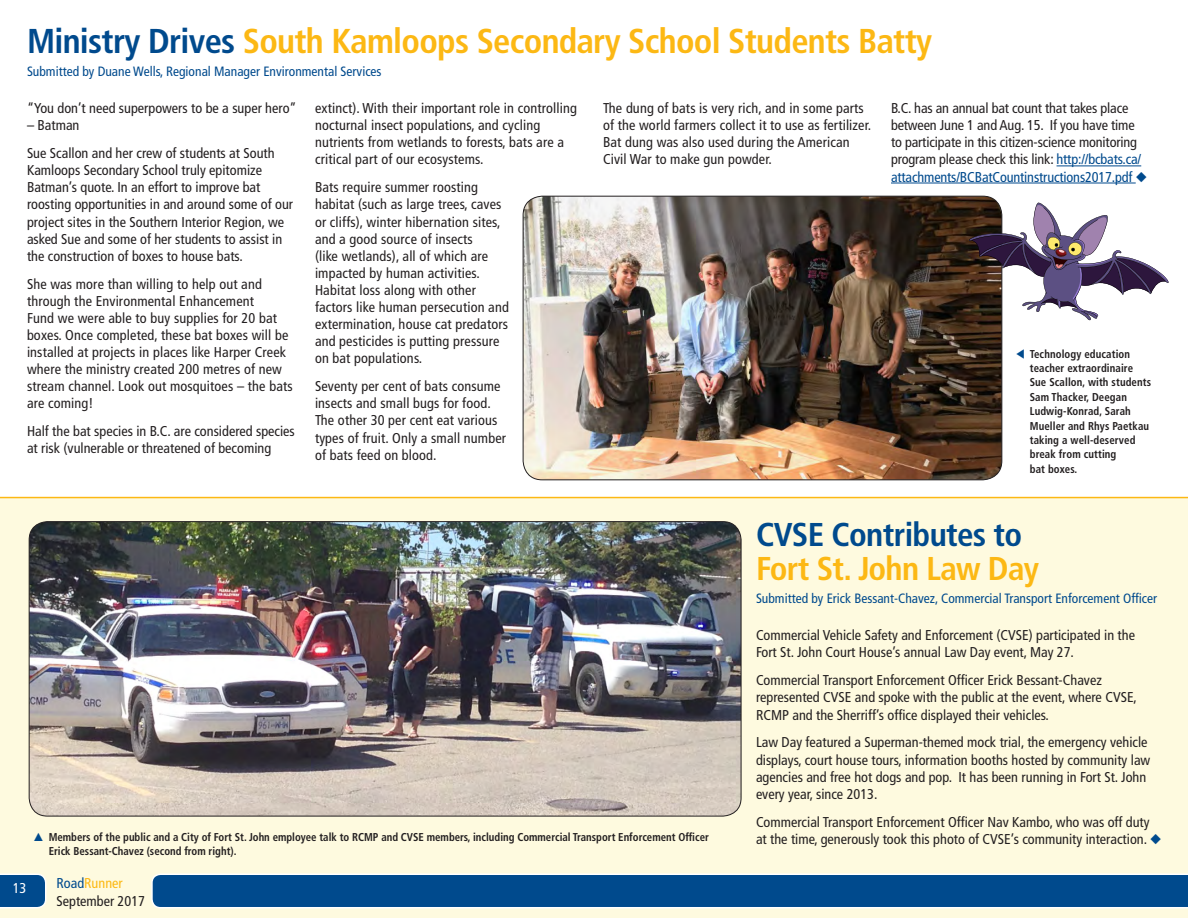
<style>
.page{position:relative;width:1188px;height:918px;background:#fff}
.page>*{position:absolute;margin:0;border:0;box-sizing:border-box;transform-origin:0 0}
.t1{font:700 condensed 34.5px "Frutiger";letter-spacing:-.02em;color:#fcb814}
.t2{font:700 condensed 33px "Frutiger";letter-spacing:-.02em;color:#004a8d}
.t3{font:700 condensed 33px "Frutiger";letter-spacing:-.02em;color:#fcb814}
.t4{font:condensed 14.25px/17.1px "Frutiger";color:#231f20}
.t5{font:condensed 14.25px "Frutiger";color:#fcb814}
.t6{font:condensed 14.25px "Frutiger";color:#fff}
.t7{font:condensed 13.5px "Frutiger";color:#004a8d}
.t8{font:700 condensed 11.4px/14.4px "Frutiger";color:#231f20;scale:.95 1}
.s1{color:#004a8d}
</style>
<div class="page">
<div style="left:0;top:497px;width:1188px;height:421px;background:#fefadf"></div>
<svg style="left:0;top:874px;width:46px;height:34px"></svg>
<div style="left:151px;top:874px;width:1037px;height:34px;background:#004a8d"></div>
<img style="left:29px;top:522px;width:712px;height:294px">
<hr style="left:1057px;top:166px;width:84px;height:1px;background:#004a8d">
<hr style="left:891px;top:183px;width:245px;height:1px;background:#004a8d">
<img style="left:523px;top:196px;width:479px;height:284px">
<svg style="left:969px;top:202px;width:200px;height:118px"></svg>
<svg style="left:34px;top:832px;width:9px;height:9px"></svg>
<h1 class="t1" style="left:27px;top:20px;width:907px"><span class="s1">Ministry Drives</span> South Kamloops Secondary School Students Batty</h1>
<p class="t7" style="left:27px;top:63px;width:356px">Submitted by Duane Wells, Regional Manager Environmental Services</p>
<p class="t4" style="left:27px;top:100px;width:271px">“You don’t need superpowers to be a super hero”</p>
<p class="t4" style="left:27px;top:111px;width:249px;line-height:27.9px">– Batman<br>Sue Scallon and her crew of students at South</p>
<p class="t4" style="left:27px;top:162px;width:268px">Kamloops Secondary School truly epitomize Batman’s quote. In an effort to improve bat roosting opportunities in and around some of our project sites in the Southern Interior Region, we asked Sue and some of her students to assist in the construction of boxes to house bats.</p>
<p class="t4" style="left:27px;top:275px;width:267px">She was more than willing to help out and through the Environmental Enhancement<br>Fund we were able to buy supplies for 20 bat boxes. Once completed, these bat boxes will be installed at projects in places like Harper Creek where the ministry created 200 metres of new stream channel. Look out mosquitoes – the bats are coming!</p>
<p class="t4" style="left:27px;top:423px;width:269px">Half the bat species in B.C. are considered species at risk (vulnerable or threatened of becoming</p>
<p class="t4" style="left:603px;top:100px;width:270px">The dung of bats is very rich, and in some parts of the world farmers collect it to use as fertilizer.<br>Bat dung was also used during the American Civil War to make gun powder.</p>
<p class="t4" style="left:891px;top:100px;width:257px">B.C. has an annual bat count that takes place between June 1 and Aug. 15. If you have time to participate in this citizen-science monitoring program please check this link: <span class="s1">http://bcbats.ca/ attachments/BCBatCountinstructions2017.pdf</span> <span class="s1">◆</span></p>
<p class="t4" style="left:315px;top:100px;width:264px">extinct). With their important role in controlling nocturnal insect populations, and cycling nutrients from wetlands to forests, bats are a critical part of our ecosystems.</p>
<p class="t4" style="left:315px;top:179px;width:195px">Bats require summer roosting habitat (such as large trees, caves or cliffs), winter hibernation sites, and a good source of insects<br>(like wetlands), all of which are impacted by human activities.<br>Habitat loss along with other factors like human persecution and extermination, house cat predators and pesticides is putting pressure on bat populations.</p>
<p class="t4" style="left:315px;top:378px;width:193px">Seventy per cent of bats consume insects and small bugs for food.<br>The other 30 per cent eat various types of fruit. Only a small number of bats feed on blood.</p>
<p class="t8" style="left:1030px;top:346px;width:129px;text-indent:-14px"><span class="s1">▼</span> Technology education teacher extraordinaire<br>Sue Scallon, with students<br>Sam Thacker, Deegan<br>Ludwig-Konrad, Sarah<br>Mueller and Rhys Paetkau taking a well-deserved break from cutting<br>bat boxes.</p>
<h2 class="t2" style="left:756px;top:515px;width:268px">CVSE Contributes to</h2>
<h2 class="t3" style="left:756px;top:549px;width:285px">Fort St. John Law Day</h2>
<p class="t7" style="left:756px;top:590px;width:403px">Submitted by Erick Bessant-Chavez, Commercial Transport Enforcement Officer</p>
<p class="t4" style="left:756px;top:627px;width:381px">Commercial Vehicle Safety and Enforcement (CVSE) participated in the<br>Fort St. John Court House’s annual Law Day event, May 27.</p>
<p class="t4" style="left:756px;top:672px;width:383px">Commercial Transport Enforcement Officer Erick Bessant-Chavez represented CVSE and spoke with the public at the event, where CVSE,<br>RCMP and the Sherriff’s office displayed their vehicles.</p>
<p class="t4" style="left:756px;top:734px;width:396px">Law Day featured a Superman-themed mock trial, the emergency vehicle displays, court house tours, information booths hosted by community law agencies and free hot dogs and pop. It has been running in Fort St. John every year, since 2013.</p>
<p class="t4" style="left:756px;top:813px;width:395px">Commercial Transport Enforcement Officer Nav Kambo, who was off duty</p>
<p class="t6" style="left:13px;top:880px;width:15px">13</p>
<p class="t8" style="left:49px;top:830px;width:697px">Members of the public and a City of Fort St. John employee talk to RCMP and CVSE members, including Commercial Transport Enforcement Officer</p>
<p class="t4" style="left:756px;top:830px;width:407px">at the time, generously took this photo of CVSE’s community interaction. <span class="s1">◆</span></p>
<p class="t8" style="left:49px;top:844px;width:199px">Erick Bessant-Chavez (second from right).</p>
<p class="t5" style="left:57px;top:874px;width:68px"><span class="s1">Road</span>Runner</p>
<p class="t4" style="left:57px;top:893px;width:90px">September 2017</p>
</div>
